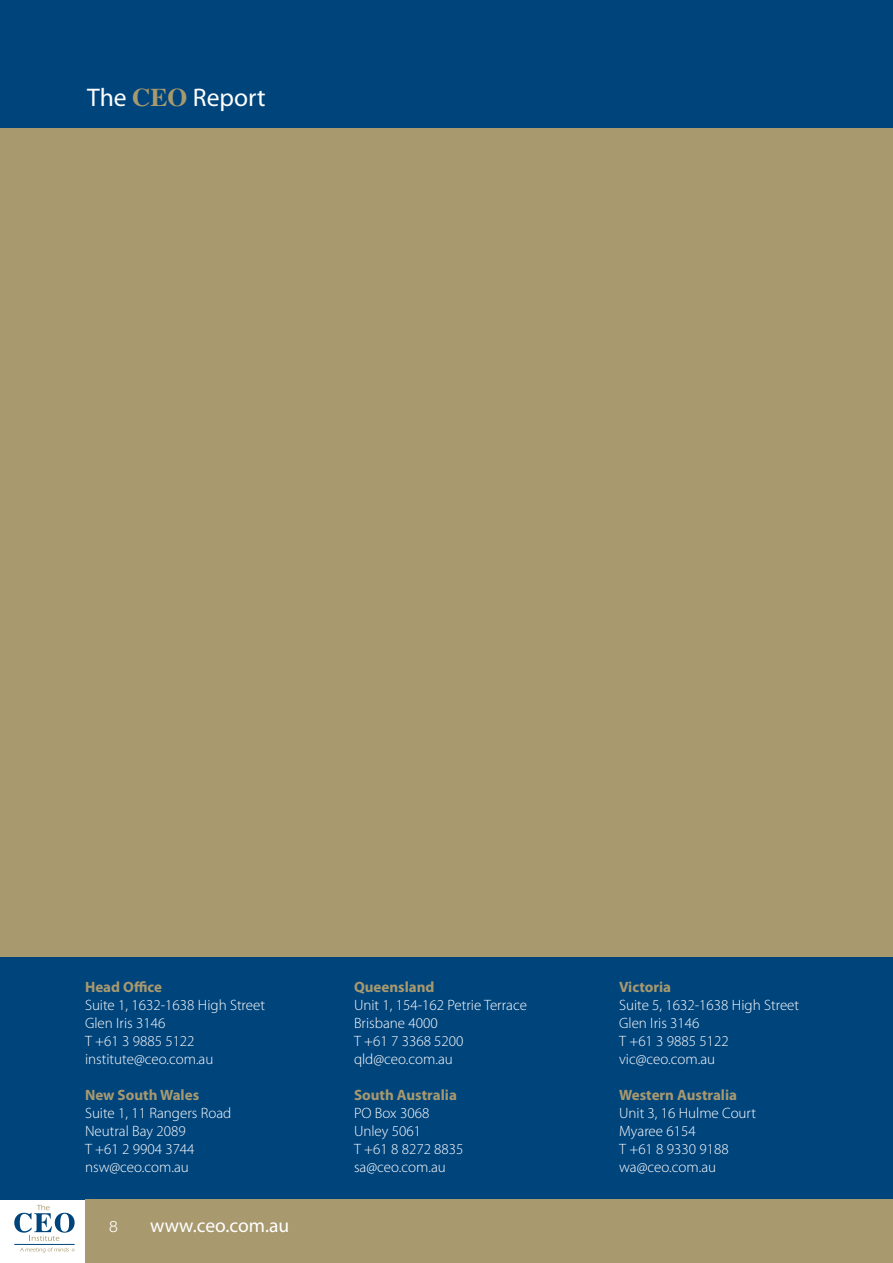
<style>
.page{position:relative;width:893px;height:1263px;background:#fff}
.page>*{position:absolute;margin:0;border:0;box-sizing:border-box;transform-origin:0 0}
.t1{font:25.5px "Myriad Pro";color:#fff}
.t2{font:19.5px "Myriad Pro";color:#fff}
.t3{font:300 15.75px "Helvetica Neue";color:#fff}
.t4{font:300 15px/18px "Myriad Pro";color:#fff}
.t5{font:700 15px "Myriad Pro";color:#a8996e}
.s1{font-family:"Times";font-weight:700;color:#a8996e}
</style>
<div class="page">
<div style="left:0;top:956px;width:893px;height:243px;background:#00447c"></div>
<div style="left:85px;top:1199px;width:808px;height:64px;background:#a8996e"></div>
<div style="left:0;top:119px;width:893px;height:838px;background:#a8996e"></div>
<svg style="left:14px;top:1205px;width:61px;height:36px"></svg>
<hr style="left:14px;top:1244px;width:61px;height:1px;background:#00447c">
<svg style="left:20px;top:1247px;width:55px;height:6px"></svg>
<div style="left:0;top:0;width:893px;height:128px;background:#00447c"></div>
<h1 class="t1" style="left:87px;top:83px;width:180px">The <span class="s1">CEO</span> Report</h1>
<p class="t5" style="left:85px;top:978px;width:79px">Head Office</p>
<p class="t4" style="left:85px;top:996px;width:182px">Suite 1, 1632-1638 High Street<br>Glen Iris 3146<br>T +61 3 9885 5122 institute@ceo.com.au</p>
<p class="t5" style="left:85px;top:1086px;width:116px">New South Wales</p>
<p class="t4" style="left:85px;top:1104px;width:148px">Suite 1, 11 Rangers Road<br>Neutral Bay 2089<br>T +61 2 9904 3744 nsw@ceo.com.au</p>
<p class="t3" style="left:109px;top:1217px;width:10px">8</p>
<h2 class="t2" style="left:150px;top:1215px;width:141px">www.ceo.com.au</h2>
<p class="t5" style="left:354px;top:978px;width:82px">Queensland</p>
<p class="t4" style="left:354px;top:996px;width:175px">Unit 1, 154-162 Petrie Terrace<br>Brisbane 4000<br>T +61 7 3368 5200 qld@ceo.com.au</p>
<p class="t5" style="left:354px;top:1086px;width:104px">South Australia</p>
<p class="t4" style="left:354px;top:1104px;width:111px">PO Box 3068<br>Unley 5061<br>T +61 8 8272 8835 sa@ceo.com.au</p>
<p class="t5" style="left:619px;top:978px;width:54px">Victoria</p>
<p class="t4" style="left:619px;top:996px;width:182px">Suite 5, 1632-1638 High Street<br>Glen Iris 3146<br>T +61 3 9885 5122 vic@ceo.com.au</p>
<p class="t5" style="left:619px;top:1086px;width:119px">Western Australia</p>
<p class="t4" style="left:619px;top:1104px;width:138px">Unit 3, 16 Hulme Court<br>Myaree 6154<br>T +61 8 9330 9188 wa@ceo.com.au</p>
</div>
